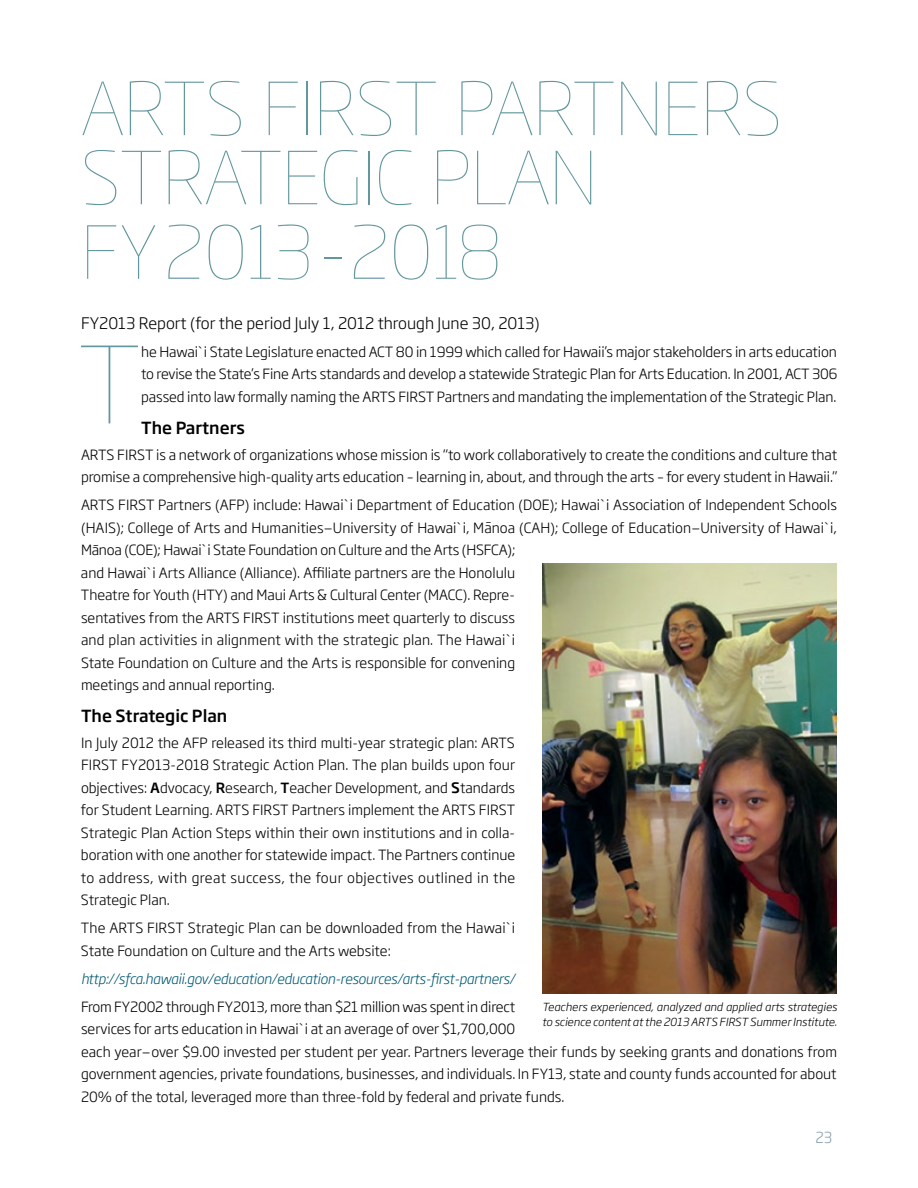
<style>
.page{position:relative;width:918px;height:1188px;background:#fff}
.page>*{position:absolute;margin:0;border:0;box-sizing:border-box;transform-origin:0 0}
.t1{font:100 104.85px "Soho Gothic Std";color:#62979d}
.t2{font:100 72px/71.8px "Soho Gothic Std";letter-spacing:-.01em;color:#62979d}
.t3{font:500 16.5px "Soho Gothic Std";color:#000}
.t4{font:300 15.75px "Soho Gothic Std";color:#000}
.t5{font:300 15px "Soho Gothic Std";color:#8ba1af;scale:.96 1}
.t6{font:300 13.95px/22.5px "Soho Gothic Std";color:#000}
.t7{font:italic 300 13.95px "Soho Gothic Std";letter-spacing:-.015em;color:#005973}
.t8{font:italic 300 11.1px/15.1px "Soho Gothic Std";color:#000}
.s1{font-weight:500}
.s2{font-weight:500;font-size:14.25px}
</style>
<div class="page">
<img style="left:542px;top:564px;width:295px;height:430px">
<h2 class="t2" style="left:81px;top:73px;width:703px">ARTS FIRST PARTNERS<br>STRATEGIC PLAN<br>FY2013-2018</h2>
<p class="t4" style="left:81px;top:313px;width:460px">FY2013 Report (for the period July 1, 2012 through June 30, 2013)</p>
<h1 class="t1" style="left:78px;top:319px;width:65px">T</h1>
<p class="t6" style="left:141px;top:340px;width:698px;text-align:justify">he Hawai`i State Legislature enacted ACT 80 in 1999 which called for Hawaii’s major stakeholders in arts education to revise the State’s Fine Arts standards and develop a statewide Strategic Plan for Arts Education. In 2001, ACT 306 passed into law formally naming the ARTS FIRST Partners and mandating the implementation of the Strategic Plan.</p>
<p class="t3" style="left:141px;top:417px;width:105px">The Partners</p>
<p class="t6" style="left:81px;top:443px;width:758px">ARTS FIRST is a network of organizations whose mission is “to work collaboratively to create the conditions and culture that promise a comprehensive high-quality arts education – learning in, about, and through the arts – for every student in Hawaii.”</p>
<p class="t6" style="left:81px;top:494px;width:758px">ARTS FIRST Partners (AFP) include: Hawai`i Department of Education (DOE); Hawai`i Association of Independent Schools (HAIS); College of Arts and Humanities—University of Hawai`i, Ma<sup>–</sup>noa (CAH); College of Education—University of Hawai`i, Ma<sup>–</sup>noa (COE); Hawai`i State Foundation on Culture and the Arts (HSFCA);<br>and Hawai`i Arts Alliance (Alliance). Affiliate partners are the Honolulu<br>Theatre for Youth (HTY) and Maui Arts &amp; Cultural Center (MACC). Repre-<br>sentatives from the ARTS FIRST institutions meet quarterly to discuss<br>and plan activities in alignment with the strategic plan. The Hawai`i<br>State Foundation on Culture and the Arts is responsible for convening<br>meetings and annual reporting.</p>
<p class="t3" style="left:81px;top:706px;width:148px">The Strategic Plan</p>
<p class="t6" style="left:81px;top:732px;width:436px">In July 2012 the AFP released its third multi-year strategic plan: ARTS FIRST FY2013-2018 Strategic Action Plan. The plan builds upon four objectives: <span class="s1">A</span>dvocacy, <span class="s1">R</span>esearch, <span class="s1">T</span>eacher Development, and <span class="s2">S</span>tandards for Student Learning. ARTS FIRST Partners implement the ARTS FIRST Strategic Plan Action Steps within their own institutions and in colla&shy;boration with one another for statewide impact. The Partners continue to address, with great success, the four objectives outlined in the Strategic Plan.</p>
<p class="t6" style="left:81px;top:917px;width:436px">The ARTS FIRST Strategic Plan can be downloaded from the Hawai`i<br>State Foundation on Culture and the Arts website:</p>
<p class="t7" style="left:81px;top:970px;width:435px">http://sfca.hawaii.gov/education/education-resources/arts-first-partners/</p>
<p class="t6" style="left:81px;top:996px;width:758px">From FY2002 through FY2013, more than $21 million was spent in direct<br>services for arts education in Hawai`i at an average of over $1,700,000<br>each year—over $9.00 invested per student per year. Partners leverage their funds by seeking grants and donations from government agencies, private foundations, businesses, and individuals. In FY13, state and county funds accounted for about 20% of the total, leveraged more than three-fold by federal and private funds.</p>
<p class="t8" style="left:542px;top:999px;width:296px">Teachers experienced, analyzed and applied arts strategies to science content at the 2013 ARTS FIRST Summer Institute.</p>
<p class="t5" style="left:815px;top:1128px;width:19px">23</p>
</div>
